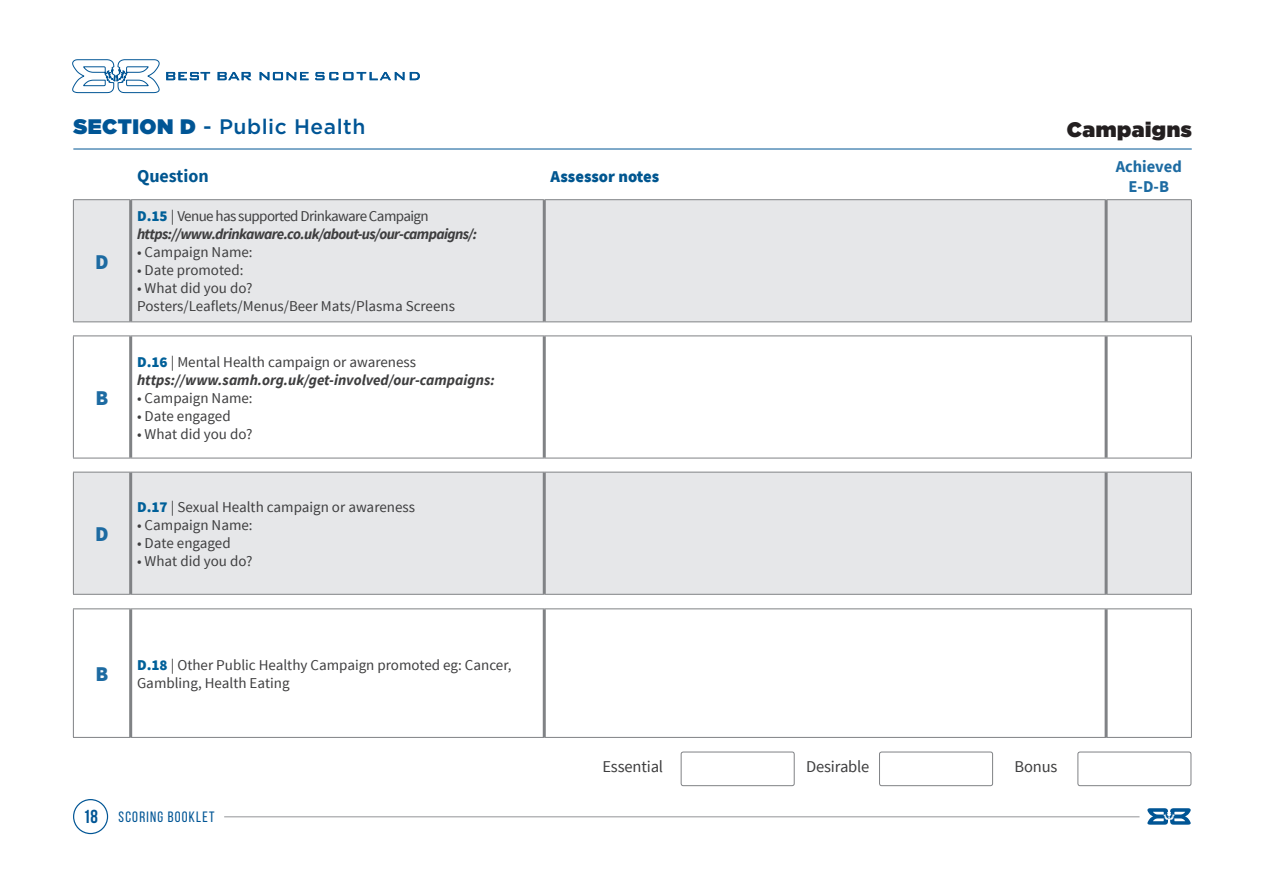
<style>
.page{position:relative;width:1263px;height:893px;background:#fff}
.page>*{position:absolute;margin:0;border:0;box-sizing:border-box;transform-origin:0 0}
.t1{font:500 21px "Gotham";letter-spacing:.025em;color:#005595}
.t2{font:900 21px "Gotham";letter-spacing:.025em;color:#231f20}
.t3{font:900 21px "Source Sans Pro";color:#1d6ba2}
.t4{font:700 18.75px "Bebas Neue";color:#005595}
.t5{font:700 18px "Source Sans Pro";color:#005690}
.t6{font:16.5px "Source Sans Pro";letter-spacing:-.01em;color:#3e3e3f}
.t7{font:900 16.5px "Source Sans Pro";color:#005690}
.t8{font:700 16.5px "Source Sans Pro";color:#1d6ba2}
.t9{font:15px/18px "Source Sans Pro";color:#3e3e3f}
.t10{font:italic 700 15px/18px "Source Sans Pro";letter-spacing:-.04em;color:#3e3e3f}
.t11{font:italic 700 15px/18px "Source Sans Pro";color:#3e3e3f}
.t12{font:15px "Bebas Neue";letter-spacing:.08em;color:#005595}
.s1{font-weight:900}
.s2{font-weight:900;font-style:normal;color:#006099}
.s3{font-weight:400;font-style:normal}
.s4{font-weight:900;color:#006099}
</style>
<div class="page">
<hr style="left:224px;top:816px;width:915px;height:1px;background:#939598">
<div style="left:73px;top:799px;width:35px;height:35px;border:1px solid #005595;border-radius:50%"></div>
<svg style="left:1147px;top:808px;width:44px;height:17px"></svg>
<svg style="left:315px;top:72px;width:105px;height:8px"></svg>
<svg style="left:166px;top:72px;width:142px;height:8px"></svg>
<svg style="left:72px;top:59px;width:88px;height:35px"></svg>
<div style="left:681px;top:752px;width:113px;height:34px;border:1px solid #808285;border-radius:2px"></div>
<div style="left:1077px;top:752px;width:114px;height:34px;border:1px solid #808285;border-radius:2px"></div>
<div style="left:879px;top:752px;width:114px;height:34px;border:1px solid #808285;border-radius:2px"></div>
<hr style="left:73px;top:149px;width:1119px;height:1px;background:#005595">
<div style="left:74px;top:200px;width:1117px;height:121px;background:#e6e7e9"></div>
<svg style="left:74px;top:322px;width:1117px;height:272px"></svg>
<hr style="left:73px;top:199px;width:58px;height:1px;background:#808285">
<hr style="left:73px;top:200px;width:1px;height:121px;background:#808285">
<hr style="left:544px;top:199px;width:562px;height:1px;background:#808285">
<hr style="left:1106px;top:199px;width:86px;height:1px;background:#808285">
<hr style="left:1191px;top:200px;width:1px;height:121px;background:#808285">
<hr style="left:73px;top:336px;width:1px;height:122px;background:#808285">
<hr style="left:1191px;top:336px;width:1px;height:122px;background:#808285">
<hr style="left:73px;top:472px;width:1px;height:122px;background:#808285">
<hr style="left:1191px;top:472px;width:1px;height:122px;background:#808285">
<hr style="left:73px;top:609px;width:1px;height:128px;background:#808285">
<hr style="left:1191px;top:609px;width:1px;height:128px;background:#808285">
<hr style="left:73px;top:737px;width:58px;height:1px;background:#808285">
<hr style="left:131px;top:737px;width:413px;height:1px;background:#808285">
<hr style="left:544px;top:737px;width:562px;height:1px;background:#808285">
<hr style="left:1106px;top:737px;width:86px;height:1px;background:#808285">
<hr style="left:131px;top:199px;width:413px;height:1px;background:#808285">
<hr style="left:543px;top:200px;width:3px;height:121px;background:#808285">
<hr style="left:543px;top:336px;width:3px;height:122px;background:#808285">
<hr style="left:543px;top:472px;width:3px;height:122px;background:#808285">
<hr style="left:543px;top:609px;width:3px;height:128px;background:#808285">
<hr style="left:129px;top:200px;width:3px;height:121px;background:#808285">
<hr style="left:129px;top:336px;width:3px;height:122px;background:#808285">
<hr style="left:129px;top:472px;width:3px;height:122px;background:#808285">
<hr style="left:129px;top:609px;width:3px;height:128px;background:#808285">
<hr style="left:1104px;top:200px;width:3px;height:121px;background:#808285">
<hr style="left:1104px;top:336px;width:3px;height:122px;background:#808285">
<hr style="left:1104px;top:472px;width:3px;height:122px;background:#808285">
<hr style="left:1104px;top:609px;width:3px;height:128px;background:#808285">
<hr style="left:129px;top:322px;width:3px;height:14px;background:#fff">
<hr style="left:543px;top:322px;width:3px;height:14px;background:#fff">
<hr style="left:1104px;top:322px;width:3px;height:14px;background:#fff">
<hr style="left:129px;top:458px;width:3px;height:14px;background:#fff">
<hr style="left:543px;top:458px;width:3px;height:14px;background:#fff">
<hr style="left:1104px;top:458px;width:3px;height:14px;background:#fff">
<hr style="left:73px;top:321px;width:58px;height:1px;background:#808285">
<hr style="left:131px;top:321px;width:413px;height:1px;background:#808285">
<hr style="left:544px;top:321px;width:562px;height:1px;background:#808285">
<hr style="left:1106px;top:321px;width:86px;height:1px;background:#808285">
<hr style="left:73px;top:336px;width:58px;height:1px;background:#808285">
<hr style="left:131px;top:336px;width:413px;height:1px;background:#808285">
<hr style="left:544px;top:336px;width:562px;height:1px;background:#808285">
<hr style="left:1106px;top:336px;width:86px;height:1px;background:#808285">
<hr style="left:73px;top:458px;width:58px;height:1px;background:#808285">
<hr style="left:131px;top:458px;width:413px;height:1px;background:#808285">
<hr style="left:544px;top:458px;width:562px;height:1px;background:#808285">
<hr style="left:1106px;top:458px;width:86px;height:1px;background:#808285">
<hr style="left:73px;top:472px;width:58px;height:1px;background:#808285">
<hr style="left:131px;top:472px;width:413px;height:1px;background:#808285">
<hr style="left:544px;top:472px;width:562px;height:1px;background:#808285">
<hr style="left:1106px;top:472px;width:86px;height:1px;background:#808285">
<hr style="left:73px;top:594px;width:58px;height:1px;background:#808285">
<hr style="left:131px;top:594px;width:413px;height:1px;background:#808285">
<hr style="left:544px;top:594px;width:562px;height:1px;background:#808285">
<hr style="left:1106px;top:594px;width:86px;height:1px;background:#808285">
<hr style="left:73px;top:608px;width:58px;height:1px;background:#808285">
<hr style="left:131px;top:608px;width:413px;height:1px;background:#808285">
<hr style="left:544px;top:608px;width:562px;height:1px;background:#808285">
<hr style="left:1106px;top:608px;width:86px;height:1px;background:#808285">
<p class="t1" style="left:73px;top:113px;width:294px"><span class="s1">SECTION D</span> - Public Health</p>
<p class="t5" style="left:137px;top:164px;width:73px">Question</p>
<p class="t7" style="left:551px;top:165px;width:110px">Assessor notes</p>
<p class="t3" style="left:95px;top:247px;width:15px">D</p>
<p class="t3" style="left:96px;top:383px;width:14px">B</p>
<p class="t3" style="left:95px;top:520px;width:15px">D</p>
<p class="t10" style="left:137px;top:207px;width:342px"><span class="s2">D.15</span> <span class="s3">| Venue has supported Drinkaware Campaign </span>https://www.drinkaware.co.uk/about-us/our-campaigns/:</p>
<p class="t9" style="left:137px;top:244px;width:117px">• Campaign Name:</p>
<p class="t9" style="left:137px;top:262px;width:108px">• Date promoted:</p>
<p class="t9" style="left:137px;top:280px;width:117px">• What did you do?</p>
<p class="t9" style="left:137px;top:298px;width:319px">Posters/Leaflets/Menus/Beer Mats/Plasma Screens</p>
<p class="t11" style="left:137px;top:352px;width:359px"><span class="s2">D.16</span> <span class="s3">| Mental Health campaign or awareness </span>https://www.samh.org.uk/get-involved/our-campaigns:</p>
<p class="t9" style="left:137px;top:389px;width:117px">• Campaign Name:</p>
<p class="t9" style="left:137px;top:407px;width:95px">• Date engaged</p>
<p class="t9" style="left:137px;top:425px;width:117px">• What did you do?</p>
<p class="t9" style="left:137px;top:498px;width:279px"><span class="s4">D.17</span> | Sexual Health campaign or awareness</p>
<p class="t9" style="left:137px;top:516px;width:117px">• Campaign Name:</p>
<p class="t9" style="left:137px;top:534px;width:95px">• Date engaged</p>
<p class="t9" style="left:137px;top:552px;width:117px">• What did you do?</p>
<p class="t2" style="left:1067px;top:114px;width:126px">Campaigns</p>
<p class="t8" style="left:1116px;top:155px;width:68px">Achieved</p>
<p class="t8" style="left:1128px;top:175px;width:42px">E-D-B</p>
<p class="t3" style="left:96px;top:659px;width:14px">B</p>
<p class="t9" style="left:137px;top:656px;width:376px"><span class="s4">D.18</span> | Other Public Healthy Campaign promoted eg: Cancer,<br>Gambling, Health Eating</p>
<p class="t4" style="left:83px;top:806px;width:16px">18</p>
<p class="t12" style="left:119px;top:808px;width:97px">SCORING BOOKLET</p>
<p class="t6" style="left:602px;top:756px;width:62px">Essential</p>
<p class="t6" style="left:806px;top:756px;width:65px">Desirable</p>
<p class="t6" style="left:1014px;top:756px;width:44px">Bonus</p>
</div>
